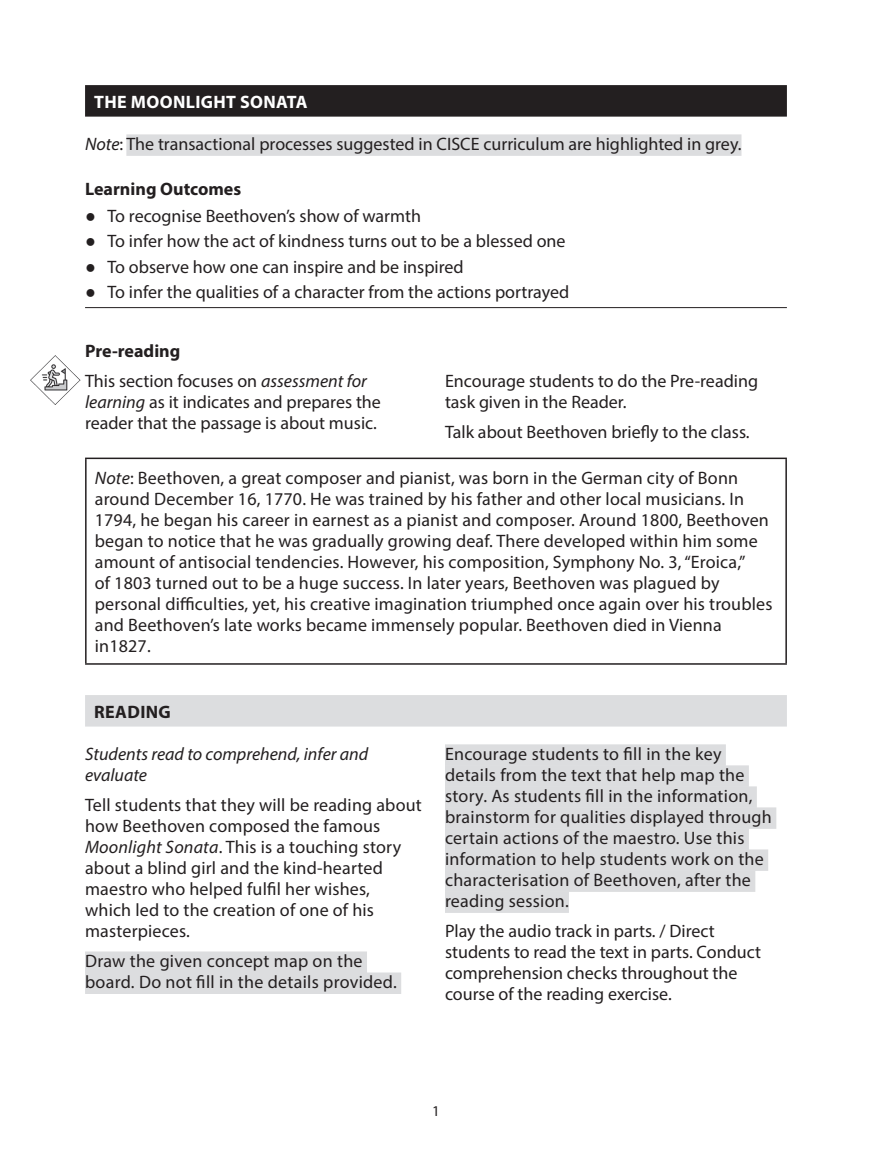
<style>
.page{position:relative;width:872px;height:1170px;background:#fff}
.page>*{position:absolute;margin:0;border:0;box-sizing:border-box;transform-origin:0 0}
.T1{font:18px/21px "Myriad Pro";letter-spacing:.01em;color:#231f20}
.T1-2{font:italic 18px/21px "Myriad Pro";color:#231f20}
.Reading_Head{font:700 18px "Myriad Pro";letter-spacing:.02em;color:#fff}
.LO_Head{font:700 18px "Myriad Pro";color:#231f20}
.T1-3{font:700 18px "Myriad Pro";color:#231f20}
.LO_Head-2{font:700 18px "Myriad Pro";letter-spacing:.02em;color:#231f20}
.t1{font:15px "Myriad Pro";color:#231f20}
.s1{font-style:italic}
.s2{font-family:"Times New Roman"}
</style>
<div class="page">
<div style="left:85px;top:85px;width:702px;height:32px;background:#231f20"></div>
<div style="left:126px;top:134px;width:615px;height:22px;background:#dcdddf"></div>
<hr style="left:85px;top:307px;width:702px;height:1px;background:#231f20">
<hr style="left:85px;top:457px;width:702px;height:2px;background:#231f20">
<hr style="left:85px;top:459px;width:2px;height:204px;background:#231f20">
<hr style="left:785px;top:459px;width:2px;height:204px;background:#231f20">
<hr style="left:85px;top:663px;width:702px;height:1px;background:#231f20">
<img style="left:31px;top:356px;width:50px;height:48px">
<div style="left:85px;top:695px;width:702px;height:31px;background:#dcdddf"></div>
<div style="left:85px;top:951px;width:282px;height:21px;background:#dcdddf"></div>
<div style="left:85px;top:972px;width:316px;height:21px;background:#dcdddf"></div>
<div style="left:445px;top:744px;width:281px;height:21px;background:#dcdddf"></div>
<div style="left:445px;top:765px;width:304px;height:21px;background:#dcdddf"></div>
<div style="left:445px;top:786px;width:312px;height:21px;background:#dcdddf"></div>
<div style="left:445px;top:807px;width:331px;height:21px;background:#dcdddf"></div>
<div style="left:445px;top:828px;width:304px;height:21px;background:#dcdddf"></div>
<div style="left:445px;top:849px;width:323px;height:21px;background:#dcdddf"></div>
<div style="left:445px;top:870px;width:310px;height:21px;background:#dcdddf"></div>
<div style="left:445px;top:891px;width:124px;height:21px;background:#dcdddf"></div>
<p class="Reading_Head" style="left:94px;top:90px;width:215px">THE MOONLIGHT SONATA</p>
<p class="T1" style="left:85px;top:133px;width:658px"><span class="s1">Note</span>: The transactional processes suggested in CISCE curriculum are highlighted in grey.</p>
<p class="LO_Head" style="left:85px;top:177px;width:158px">Learning Outcomes</p>
<p class="T1" style="left:85px;top:205px;width:337px"><span class="s2">●</span> To recognise Beethoven’s show of warmth</p>
<p class="T1" style="left:85px;top:230px;width:482px"><span class="s2">●</span> To infer how the act of kindness turns out to be a blessed one</p>
<p class="T1" style="left:85px;top:256px;width:380px"><span class="s2">●</span> To observe how one can inspire and be inspired</p>
<p class="T1" style="left:85px;top:281px;width:486px"><span class="s2">●</span> To infer the qualities of a character from the actions portrayed</p>
<p class="T1-3" style="left:85px;top:339px;width:97px">Pre-reading</p>
<p class="T1" style="left:85px;top:370px;width:297px">This section focuses on <span class="s1">assessment for learning</span> as it indicates and prepares the reader that the passage is about music.</p>
<p class="T1" style="left:445px;top:370px;width:314px">Encourage students to do the Pre-reading task given in the Reader.</p>
<p class="T1" style="left:445px;top:421px;width:306px">Talk about Beethoven briefly to the class.</p>
<p class="T1" style="left:95px;top:467px;width:679px"><span class="s1">Note</span>: Beethoven, a great composer and pianist, was born in the German city of Bonn around December 16, 1770. He was trained by his father and other local musicians. In 1794, he began his career in earnest as a pianist and composer. Around 1800, Beethoven began to notice that he was gradually growing deaf. There developed within him some amount of antisocial tendencies. However, his composition, Symphony No. 3, “Eroica,”<br>of 1803 turned out to be a huge success. In later years, Beethoven was plagued by personal difficulties, yet, his creative imagination triumphed once again over his troubles and Beethoven’s late works became immensely popular. Beethoven died in Vienna in1827.</p>
<h2 class="LO_Head-2" style="left:94px;top:699px;width:78px">READING</h2>
<p class="T1-2" style="left:85px;top:742px;width:285px">Students read to comprehend, infer and evaluate</p>
<p class="T1" style="left:85px;top:793px;width:338px">Tell students that they will be reading about how Beethoven composed the famous <span class="s1">Moonlight Sonata</span>. This is a touching story about a blind girl and the kind-hearted maestro who helped fulfil her wishes,<br>which led to the creation of one of his masterpieces.</p>
<p class="T1" style="left:85px;top:949px;width:313px">Draw the given concept map on the board. Do not fill in the details provided.</p>
<p class="T1" style="left:445px;top:742px;width:328px">Encourage students to fill in the key details from the text that help map the story. As students fill in the information, brainstorm for qualities displayed through certain actions of the maestro. Use this information to help students work on the characterisation of Beethoven, after the reading session.</p>
<p class="T1" style="left:445px;top:919px;width:317px">Play the audio track in parts. / Direct students to read the text in parts. Conduct comprehension checks throughout the course of the reading exercise.</p>
<p class="t1" style="left:432px;top:1101px;width:9px">1</p>
</div>
